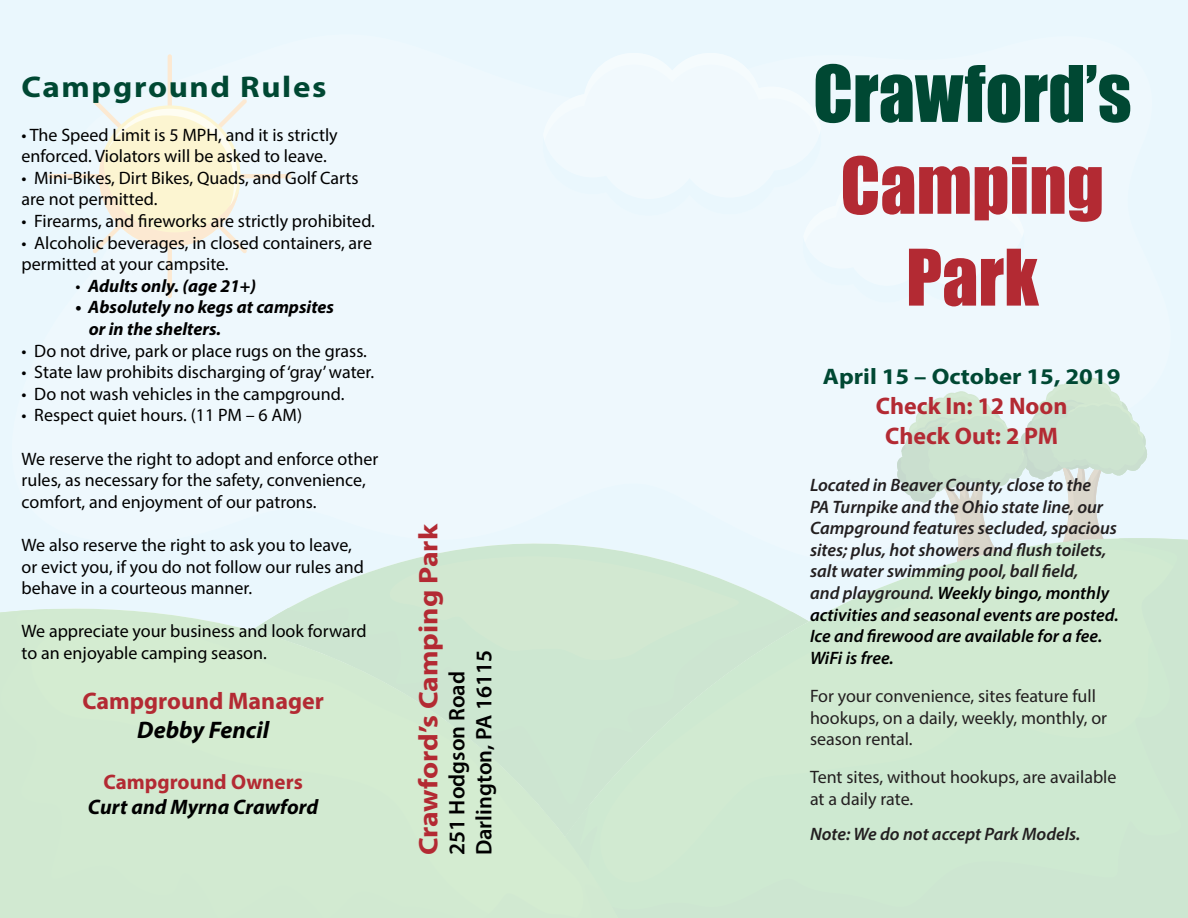
<style>
.page{position:relative;width:1188px;height:918px;background:#fff}
.page>*{position:absolute;margin:0;border:0;box-sizing:border-box;transform-origin:0 0}
.t1{font:72px "Impact";color:#b32a33}
.t2{font:72px "Impact";color:#004833}
.t3{font:700 30px "Myriad Pro";letter-spacing:.05em;color:#004833;scale:1.1 1}
.t4{font:700 27px "Myriad Pro";color:#b32a33;scale:1.1 1}
.t5{font:700 24px "Myriad Pro";color:#b32a33}
.t6{font:italic 700 24px "Myriad Pro";color:#000}
.t7{font:600 22.5px "Myriad Pro";color:#000}
.t8{font:700 22.5px "Myriad Pro";color:#004833;scale:1.1 1}
.t9{font:italic 700 21px "Myriad Pro";color:#000}
.t10{font:700 21px "Myriad Pro";color:#b32a33}
.t11{font:18px/21.6px "Myriad Pro";color:#000}
.t12{font:italic 600 18px/21.6px "Myriad Pro";color:#231f20}
.t13{font:18px/21.6px "Myriad Pro";color:#231f20}
.t14{font:italic 700 18px/21.6px "Myriad Pro";color:#000}
.s1{font-weight:400;font-style:normal}
.s2{color:#000}
</style>
<div class="page">
<div style="left:0;top:0;width:1188px;height:583px;background:#eaf7fd"></div>
<div style="left:0;top:12px;width:1188px;height:564px;background:#eef8fd"></div>
<svg style="left:894px;top:375px;width:258px;height:122px;background:#d9eae0"></svg>
<hr style="left:168px;top:54px;width:4px;height:244px;background:#fce9d2;border-radius:2px">
<hr style="left:48px;top:174px;width:244px;height:4px;background:#fce9d2;border-radius:2px">
<svg style="left:93px;top:99px;width:154px;height:154px;background:#f7f4e0"></svg>
<div style="left:542px;top:53px;width:483px;height:250px;background:#eef8fd"></div>
<svg style="left:809px;top:497px;width:379px;height:40px;background:#e8f1f4"></svg>
<div style="left:626px;top:538px;width:562px;height:380px;background:#cee9d1"></div>
<div style="left:0;top:583px;width:252px;height:25px;background:#eaf7fd"></div>
<div style="left:0;top:608px;width:626px;height:310px;background:#d2ead1"></div>
<div style="left:252px;top:459px;width:557px;height:140px;background:#eef8fd"></div>
<svg style="left:368px;top:556px;width:388px;height:43px;background:#d4e9d6"></svg>
<div style="left:252px;top:599px;width:557px;height:238px;background:#d1e9d1"></div>
<p class="t3" style="left:22px;top:68px;width:279px">Campground Rules</p>
<p class="t11" style="left:22px;top:123px;width:318px">• The Speed Limit is 5 MPH, and it is strictly enforced. Violators will be asked to leave.</p>
<p class="t11" style="left:22px;top:167px;width:339px">• Mini-Bikes, Dirt Bikes, Quads, and Golf Carts are not permitted.</p>
<p class="t11" style="left:22px;top:210px;width:355px">• Firearms, and fireworks are strictly prohibited.</p>
<p class="t11" style="left:22px;top:231px;width:352px">• Alcoholic beverages, in closed containers, are permitted at your campsite.</p>
<p class="t14" style="left:76px;top:274px;width:182px"><span class="s1">•</span> Adults only. (age 21+)</p>
<p class="t14" style="left:89px;top:296px;width:247px;text-indent:-13px">• Absolutely no kegs at campsites or in the shelters.</p>
<p class="t11" style="left:22px;top:339px;width:347px">• Do not drive, park or place rugs on the grass.</p>
<p class="t11" style="left:22px;top:361px;width:354px">• State law prohibits discharging of ‘gray’ water.</p>
<p class="t11" style="left:22px;top:383px;width:324px">• Do not wash vehicles in the campground.</p>
<p class="t11" style="left:22px;top:404px;width:282px">• Respect quiet hours. (11 PM – 6 AM)</p>
<p class="t11" style="left:22px;top:447px;width:358px">We reserve the right to adopt and enforce other rules, as necessary for the safety, convenience, comfort, and enjoyment of our patrons.</p>
<p class="t11" style="left:22px;top:534px;width:344px">We also reserve the right to ask you to leave, or evict you, if you do not follow our rules and behave in a courteous manner.</p>
<p class="t11" style="left:22px;top:620px;width:347px">We appreciate your business and look forward to an enjoyable camping season.</p>
<p class="t5" style="left:82px;top:686px;width:243px">Campground Manager</p>
<p class="t6" style="left:137px;top:714px;width:134px">Debby Fencil</p>
<p class="t10" style="left:104px;top:768px;width:201px">Campground Owners</p>
<p class="t9" style="left:88px;top:793px;width:232px">Curt and Myrna Crawford</p>
<p class="t4" style="left:411px;top:855px;width:303px;rotate:-90deg">Crawford’s Camping Park</p>
<p class="t7" style="left:470px;top:855px;width:207px;rotate:-90deg">Darlington, PA 16115</p>
<p class="t7" style="left:443px;top:855px;width:186px;rotate:-90deg">251 Hodgson Road</p>
<p class="t2" style="left:813px;top:38px;width:320px">Crawford’s</p>
<p class="t1" style="left:840px;top:130px;width:265px">Camping</p>
<p class="t1" style="left:906px;top:222px;width:134px">Park</p>
<p class="t8" style="left:823px;top:362px;width:272px">April 15 – October 15, 2019</p>
<p class="t5" style="left:876px;top:391px;width:193px">Check In: 12 Noon</p>
<p class="t5" style="left:885px;top:421px;width:174px">Check Out: 2 PM</p>
<p class="t12" style="left:810px;top:474px;width:310px">Located in Beaver County, close to the<br>PA Turnpike and the Ohio state line, our Campground features secluded, spacious sites; plus, hot showers and flush toilets, salt water swimming pool, ball field,<br>and playground. <span class="s2">Weekly bingo, monthly activities and seasonal events are posted.<br>Ice and firewood are available for a fee.<br>WiFi is free.</span></p>
<p class="t13" style="left:810px;top:685px;width:299px">For your convenience, sites feature full hookups, on a daily, weekly, monthly, or season rental.</p>
<p class="t13" style="left:810px;top:766px;width:308px">Tent sites, without hookups, are available at a daily rate.</p>
<p class="t12" style="left:810px;top:823px;width:272px">Note: We do not accept Park Models.</p>
</div>
